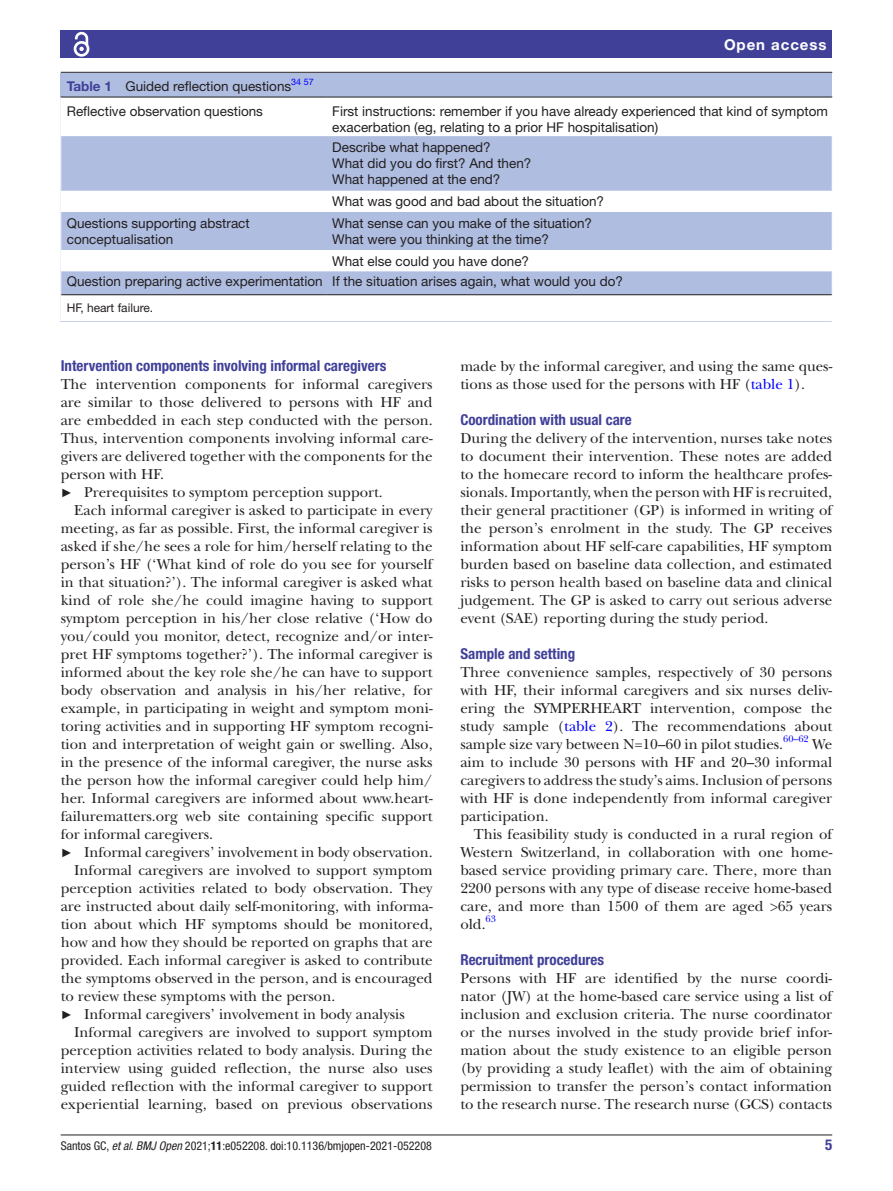
<style>
.page{position:relative;width:893px;height:1191px;background:#fff}
.page>*{position:absolute;margin:0;border:0;box-sizing:border-box;transform-origin:0 0}
.t1{font:15px/18px "New Baskerville";color:#231f20;text-align:justify}
.t2{font:700 condensed 15px "Helvetica Neue LT Std";color:#414099}
.t3{font:700 15px "Helvetica Neue LT Std";letter-spacing:.065em;color:#fff}
.t4{font:13.5px/16.2px "Helvetica Neue LT Std";color:#231f20}
.t5{font:condensed 12px "Helvetica Neue LT Std";color:#231f20}
.t6{font:12px "Helvetica Neue LT Std";color:#231f20}
.t7{font:9.9px "New Baskerville";color:#00f}
.s1{font-weight:700;color:#414099}
.s2{font-family:"Arial";font-size:12px}
.s3{color:#00f}
.s4{font-style:italic}
.s5{font-weight:700}
</style>
<div class="page">
<hr style="left:61px;top:1134px;width:771px;height:1px;background:#231f20">
<div style="left:61px;top:31px;width:771px;height:27px;background:#414099"></div>
<svg style="left:73px;top:31px;width:17px;height:26px"></svg>
<div style="left:61px;top:73px;width:771px;height:248px;background:#afbde1"></div>
<hr style="left:61px;top:72px;width:771px;height:1px;background:#231f20">
<div style="left:61px;top:98px;width:771px;height:223px;background:#fff"></div>
<svg style="left:61px;top:136px;width:771px;height:158px"></svg>
<hr style="left:61px;top:97px;width:265px;height:1px;background:#231f20">
<hr style="left:326px;top:97px;width:506px;height:1px;background:#231f20">
<hr style="left:326px;top:294px;width:506px;height:1px;background:#231f20">
<hr style="left:61px;top:294px;width:265px;height:1px;background:#231f20">
<svg style="left:60px;top:190px;width:1px;height:22px"></svg>
<svg style="left:60px;top:250px;width:1px;height:71px"></svg>
<hr style="left:67px;top:311px;width:765px;height:2px;background:#fff">
<p class="t4" style="left:67px;top:73px;width:248px;line-height:25px"><span class="s1">Table 1</span> Guided reflection questions<sup>34</sup> <sup>57<br></sup>Reflective observation questions</p>
<p class="t3" style="left:724px;top:35px;width:104px">Open access</p>
<p class="t4" style="left:332px;top:103px;width:497px">First instructions: remember if you have already experienced that kind of symptom exacerbation (eg, relating to a prior HF hospitalisation)</p>
<p class="t4" style="left:332px;top:139px;width:201px">Describe what happened?<br>What did you do first? And then?<br>What happened at the end?</p>
<p class="t4" style="left:332px;top:193px;width:273px">What was good and bad about the situation?</p>
<p class="t4" style="left:67px;top:215px;width:185px">Questions supporting abstract conceptualisation</p>
<p class="t4" style="left:332px;top:215px;width:261px">What sense can you make of the situation?<br>What were you thinking at the time?</p>
<p class="t4" style="left:67px;top:250px;width:558px;line-height:20.1px;text-indent:266px">What else could you have done?<br>Question preparing active experimentation If the situation arises again, what would you do?</p>
<p class="t6" style="left:67px;top:301px;width:88px">HF, heart failure.</p>
<p class="t2" style="left:61px;top:357px;width:327px">Intervention components involving informal caregivers</p>
<p class="t1" style="left:61px;top:375px;width:373px;text-align:left">The intervention components for informal caregivers are similar to those delivered to persons with HF and are embedded in each step conducted with the person.<br>Thus, intervention components involving informal care&shy;givers are delivered together with the components for the person with HF.<br><span class="s2">►</span> Prerequisites to symptom perception support.</p>
<p class="t1" style="left:74px;top:501px;width:360px">Each informal caregiver is asked to participate in every</p>
<p class="t1" style="left:61px;top:519px;width:373px">meeting, as far as possible. First, the informal caregiver is</p>
<p class="t1" style="left:61px;top:537px;width:373px">asked if she/he sees a role for him/herself relating to the</p>
<p class="t1" style="left:61px;top:555px;width:373px">person’s HF (‘What kind of role do you see for yourself</p>
<p class="t1" style="left:61px;top:573px;width:373px">in that situation?’). The informal caregiver is asked what</p>
<p class="t1" style="left:61px;top:591px;width:373px">kind of role she/he could imagine having to support</p>
<p class="t1" style="left:61px;top:609px;width:373px">symptom perception in his/her close relative (‘How do</p>
<p class="t1" style="left:61px;top:627px;width:373px">you/could you monitor, detect, recognize and/or inter-</p>
<p class="t1" style="left:61px;top:645px;width:373px">pret HF symptoms together?’). The informal caregiver is</p>
<p class="t1" style="left:61px;top:663px;width:373px">informed about the key role she/he can have to support</p>
<p class="t1" style="left:61px;top:681px;width:373px">body observation and analysis in his/her relative, for</p>
<p class="t1" style="left:61px;top:699px;width:373px">example, in participating in weight and symptom moni-</p>
<p class="t1" style="left:61px;top:717px;width:373px">toring activities and in supporting HF symptom recogni-</p>
<p class="t1" style="left:61px;top:735px;width:373px">tion and interpretation of weight gain or swelling. Also,</p>
<p class="t1" style="left:61px;top:753px;width:373px">in the presence of the informal caregiver, the nurse asks</p>
<p class="t1" style="left:61px;top:771px;width:373px">the person how the informal caregiver could help him/</p>
<p class="t1" style="left:61px;top:789px;width:373px">her. Informal caregivers are informed about www.heart-</p>
<p class="t1" style="left:61px;top:807px;width:373px">failurematters.org web site containing specific support</p>
<p class="t1" style="left:61px;top:825px;width:154px">for informal caregivers.</p>
<p class="t1" style="left:61px;top:843px;width:373px"><span class="s2">►</span> Informal caregivers’ involvement in body observation.</p>
<p class="t1" style="left:74px;top:861px;width:360px">Informal caregivers are involved to support symptom</p>
<p class="t1" style="left:61px;top:879px;width:373px">perception activities related to body observation. They</p>
<p class="t1" style="left:61px;top:897px;width:373px">are instructed about daily self-monitoring, with informa-</p>
<p class="t1" style="left:61px;top:915px;width:373px">tion about which HF symptoms should be monitored,</p>
<p class="t1" style="left:61px;top:933px;width:373px">how and how they should be reported on graphs that are</p>
<p class="t1" style="left:61px;top:951px;width:373px">provided. Each informal caregiver is asked to contribute</p>
<p class="t1" style="left:61px;top:969px;width:373px">the symptoms observed in the person, and is encouraged</p>
<p class="t1" style="left:61px;top:987px;width:276px">to review these symptoms with the person.</p>
<p class="t1" style="left:61px;top:1005px;width:345px"><span class="s2">►</span> Informal caregivers’ involvement in body analysis</p>
<p class="t1" style="left:74px;top:1023px;width:360px">Informal caregivers are involved to support symptom</p>
<p class="t1" style="left:61px;top:1041px;width:373px">perception activities related to body analysis. During the</p>
<p class="t1" style="left:61px;top:1059px;width:373px">interview using guided reflection, the nurse also uses</p>
<p class="t1" style="left:61px;top:1077px;width:373px">guided reflection with the informal caregiver to support</p>
<p class="t1" style="left:61px;top:1095px;width:373px">experiential learning, based on previous observations</p>
<p class="t1" style="left:460px;top:357px;width:373px">made by the informal caregiver, and using the same ques&shy;tions as those used for the persons with HF (<span class="s3">table 1</span>).</p>
<p class="t2" style="left:460px;top:410px;width:173px">Coordination with usual care</p>
<p class="t1" style="left:460px;top:429px;width:373px">During the delivery of the intervention, nurses take notes to document their intervention. These notes are added to the homecare record to inform the healthcare profes&shy;sionals. Importantly, when the person with HF is recruited, their general practitioner (GP) is informed in writing of the person’s enrolment in the study. The GP receives information about HF self-care capabilities, HF symptom burden based on baseline data collection, and estimated risks to person health based on baseline data and clinical judgement. The GP is asked to carry out serious adverse event (SAE) reporting during the study period.</p>
<p class="t2" style="left:460px;top:644px;width:116px">Sample and setting</p>
<p class="t1" style="left:460px;top:663px;width:373px">Three convenience samples, respectively of 30 persons with HF, their informal caregivers and six nurses deliv&shy;ering the SYMPERHEART intervention, compose the study sample (<span class="s3">table 2</span>). The recommendations about sample size vary between N=10–60 in pilot studies.</p>
<p class="t7" style="left:783px;top:733px;width:27px">60–62</p>
<p class="t1" style="left:460px;top:735px;width:373px;text-indent:352px">We aim to include 30 persons with HF and 20–30 informal caregivers to address the study’s aims. Inclusion of persons with HF is done independently from informal caregiver participation.</p>
<p class="t1" style="left:460px;top:825px;width:373px;text-indent:13px">This feasibility study is conducted in a rural region of Western Switzerland, in collaboration with one home&shy;based service providing primary care. There, more than 2200 persons with any type of disease receive home-based care, and more than 1500 of them are aged &gt;65 years old.</p>
<p class="t7" style="left:486px;top:913px;width:12px">63</p>
<p class="t2" style="left:460px;top:950px;width:145px">Recruitment procedures</p>
<p class="t1" style="left:460px;top:969px;width:373px">Persons with HF are identified by the nurse coordi&shy;nator (JW) at the home-based care service using a list of inclusion and exclusion criteria. The nurse coordinator or the nurses involved in the study provide brief infor&shy;mation about the study existence to an eligible person (by providing a study leaflet) with the aim of obtaining permission to transfer the person’s contact information to the research nurse. The research nurse (GCS) contacts</p>
<p class="t5" style="left:61px;top:1138px;width:373px">Santos GC, <span class="s4">et al</span>. <span class="s4">BMJ Open</span> 2021;<span class="s5">11</span>:e052208. doi:10.1136/bmjopen-2021-052208</p>
<p class="t2" style="left:825px;top:1135px;width:9px">5</p>
</div>
